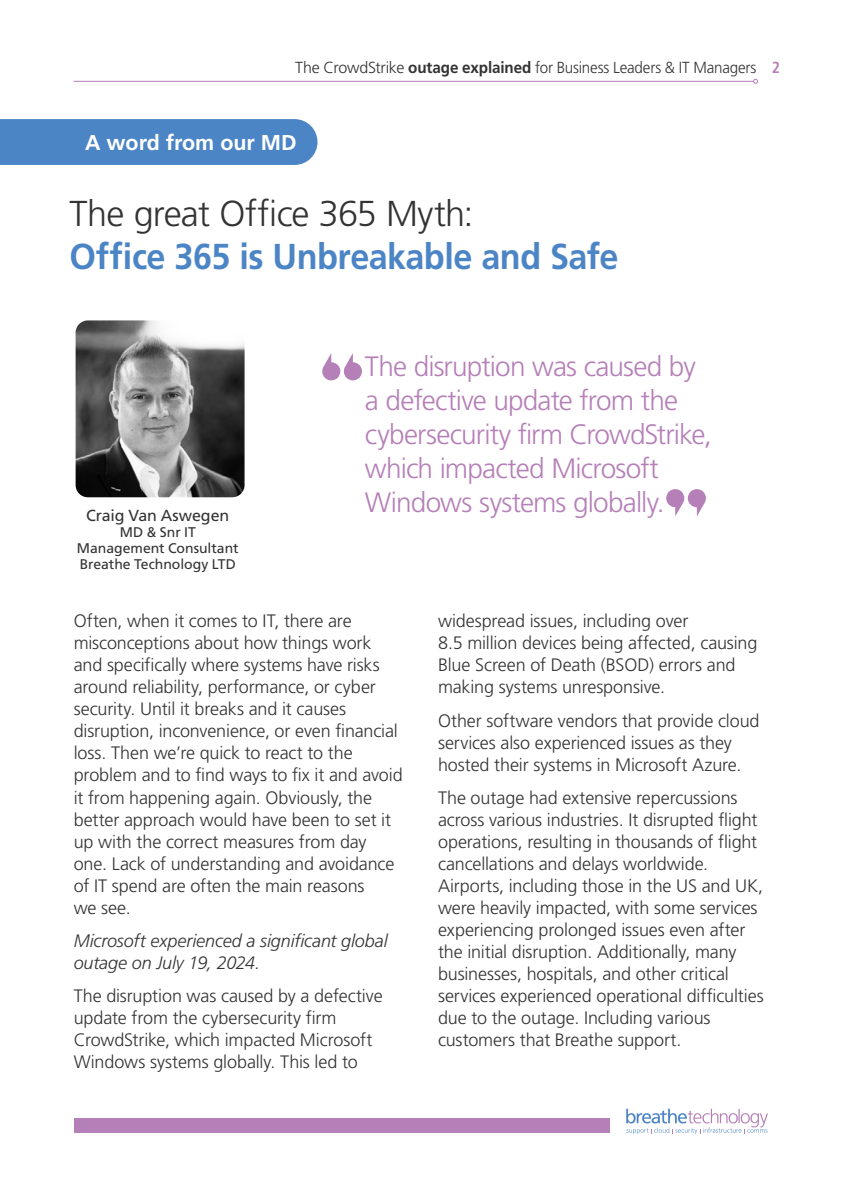
<style>
.page{position:relative;width:842px;height:1191px;background:#fff}
.page>*{position:absolute;margin:0;border:0;box-sizing:border-box;transform-origin:0 0}
.t1{font:700 36px/43.2px "Frutiger LT Std";letter-spacing:-.015em;color:#4c85c5;scale:.95 1}
.body_copy{font:300 28px/34px "Frutiger LT Std";letter-spacing:-.03em;color:#b57fb7}
.t2{font:700 21.4px "Frutiger LT Std";color:#fff}
.body_copy-2{font:300 18px/22px "Frutiger LT Std";letter-spacing:-.005em;color:#333}
.body_copy-3{font:italic 300 18px/22px "Frutiger LT Std";letter-spacing:-.005em;color:#333}
.t3{font:300 16px "Frutiger LT Std";letter-spacing:-.015em;color:#333}
.body_copy-4{font:16px "Frutiger LT Std";letter-spacing:-.01em;color:#333}
.body_copy-5{font:14px/16px "Frutiger LT Std";letter-spacing:-.005em;color:#333;text-align:center}
.s1{font-weight:700}
.s2{font-weight:700;font-stretch:condensed;color:#b57fb7}
.s3{font-weight:300;color:#333}
</style>
<div class="page">
<svg style="left:626px;top:1108px;width:142px;height:26px"></svg>
<hr style="left:74px;top:81px;width:679px;height:1px;background:#b57fb7">
<svg style="left:753px;top:79px;width:5px;height:5px"></svg>
<div style="left:74px;top:1118px;width:535px;height:14px;background:#b57fb7"></div>
<img style="left:76px;top:320px;width:169px;height:177px">
<svg style="left:322px;top:353px;width:40px;height:27px"></svg>
<svg style="left:666px;top:489px;width:40px;height:27px"></svg>
<div style="left:0;top:119px;width:317px;height:46px;background:#4c85c5"></div>
<p class="t3" style="left:295px;top:58px;width:486px">The CrowdStrike <span class="s1">outage explained</span> for Business Leaders &amp; IT Managers <span class="s2">2</span></p>
<p class="t2" style="left:85px;top:130px;width:213px">A word from our MD</p>
<p class="t1" style="left:69px;top:191px;width:579px"><span class="s3">The great Office 365 Myth:<br></span>Office 365 is Unbreakable and Safe</p>
<p class="body_copy-4" style="left:86px;top:505px;width:144px">Craig Van Aswegen</p>
<p class="body_copy-5" style="left:77px;top:524px;width:163px">MD &amp; Snr IT<br>Management Consultant<br>Breathe Technology LTD</p>
<p class="body_copy" style="left:365px;top:349px;width:348px">The disruption was caused by a defective update from the cybersecurity firm CrowdStrike, which impacted Microsoft<br>Windows systems globally.</p>
<p class="body_copy-2" style="left:74px;top:610px;width:331px">Often, when it comes to IT, there are misconceptions about how things work and specifically where systems have risks around reliability, performance, or cyber security. Until it breaks and it causes disruption, inconvenience, or even financial loss. Then we’re quick to react to the problem and to find ways to fix it and avoid it from happening again. Obviously, the better approach would have been to set it up with the correct measures from day one. Lack of understanding and avoidance of IT spend are often the main reasons<br>we see.</p>
<p class="body_copy-3" style="left:74px;top:930px;width:316px">Microsoft experienced a significant global outage on July 19, 2024.</p>
<p class="body_copy-2" style="left:74px;top:985px;width:310px">The disruption was caused by a defective update from the cybersecurity firm CrowdStrike, which impacted Microsoft Windows systems globally. This led to</p>
<p class="body_copy-2" style="left:438px;top:610px;width:321px">widespread issues, including over<br>8.5 million devices being affected, causing Blue Screen of Death (BSOD) errors and making systems unresponsive.</p>
<p class="body_copy-2" style="left:438px;top:710px;width:323px">Other software vendors that provide cloud services also experienced issues as they hosted their systems in Microsoft Azure.</p>
<p class="body_copy-2" style="left:438px;top:787px;width:327px">The outage had extensive repercussions across various industries. It disrupted flight operations, resulting in thousands of flight cancellations and delays worldwide.<br>Airports, including those in the US and UK, were heavily impacted, with some services experiencing prolonged issues even after the initial disruption. Additionally, many businesses, hospitals, and other critical services experienced operational difficulties due to the outage. Including various customers that Breathe support.</p>
</div>
